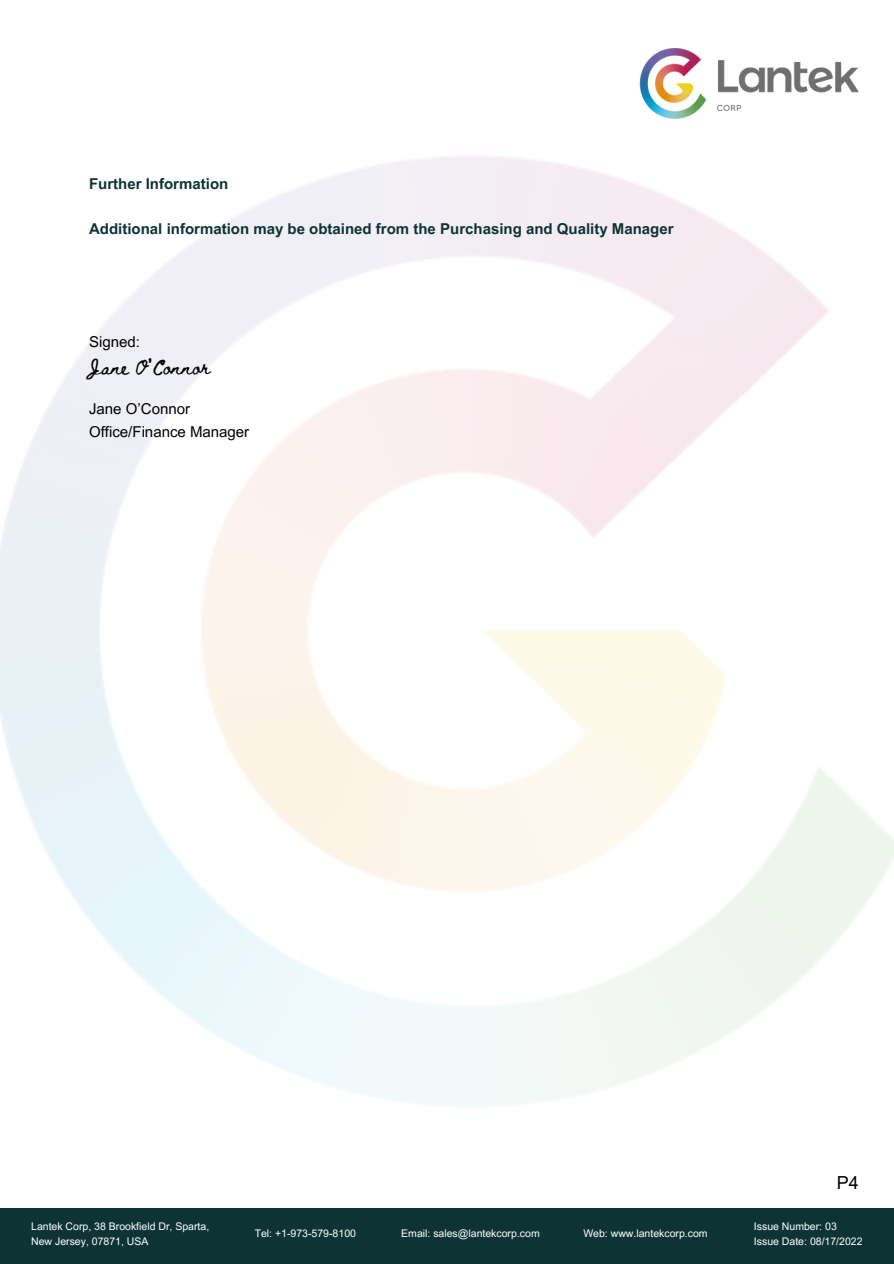
<style>
.page{position:relative;width:894px;height:1264px;background:#fff}
.page>*{position:absolute;margin:0;border:0;box-sizing:border-box;transform-origin:0 0}
.t1{font:18px "Arial";color:#000}
.t2{font:700 15px "Arial MT Pro";color:#0e3334}
.t3{font:15px/22.5px "Arial MT Pro";color:#000}
.t4{font:15px/27px "Beth Ellen";color:#000}
.t5{font:10.5px/14.7px "Arial MT Pro";color:#fff}
.s1{font-family:"Arial MT Pro"}
</style>
<div class="page">
<img style="left:639px;top:49px;width:219px;height:69px">
<div style="left:0;top:1207px;width:893px;height:56px;background:#0e3334"></div>
<p class="t2" style="left:89px;top:178px;width:141px">Further Information</p>
<p class="t2" style="left:89px;top:223px;width:586px">Additional information may be obtained from the Purchasing and Quality Manager</p>
<h2 class="t4" style="left:89px;top:328px;width:123px"><span class="s1">Signed:<br></span>Jane O’Connor</h2>
<h2 class="t3" style="left:89px;top:399px;width:162px">Jane O’Connor<br>Office/Finance Manager</h2>
<h3 class="t5" style="left:31px;top:1220px;width:179px">Lantek Corp, 38 Brookfield Dr, Sparta,<br>New Jersey, 07871, USA</h3>
<h1 class="t5" style="left:255px;top:1226px;width:103px">Tel: +1-973-579-8100</h1>
<p class="t5" style="left:401px;top:1226px;width:140px">Email: sales@lantekcorp.com</p>
<p class="t5" style="left:583px;top:1226px;width:126px">Web: www.lantekcorp.com</p>
<p class="t1" style="left:836px;top:1172px;width:23px">P4</p>
<p class="t5" style="left:753px;top:1220px;width:84px">Issue Number: 03</p>
<p class="t5" style="left:753px;top:1234px;width:110px">Issue Date: 08/17/2022</p>
</div>
